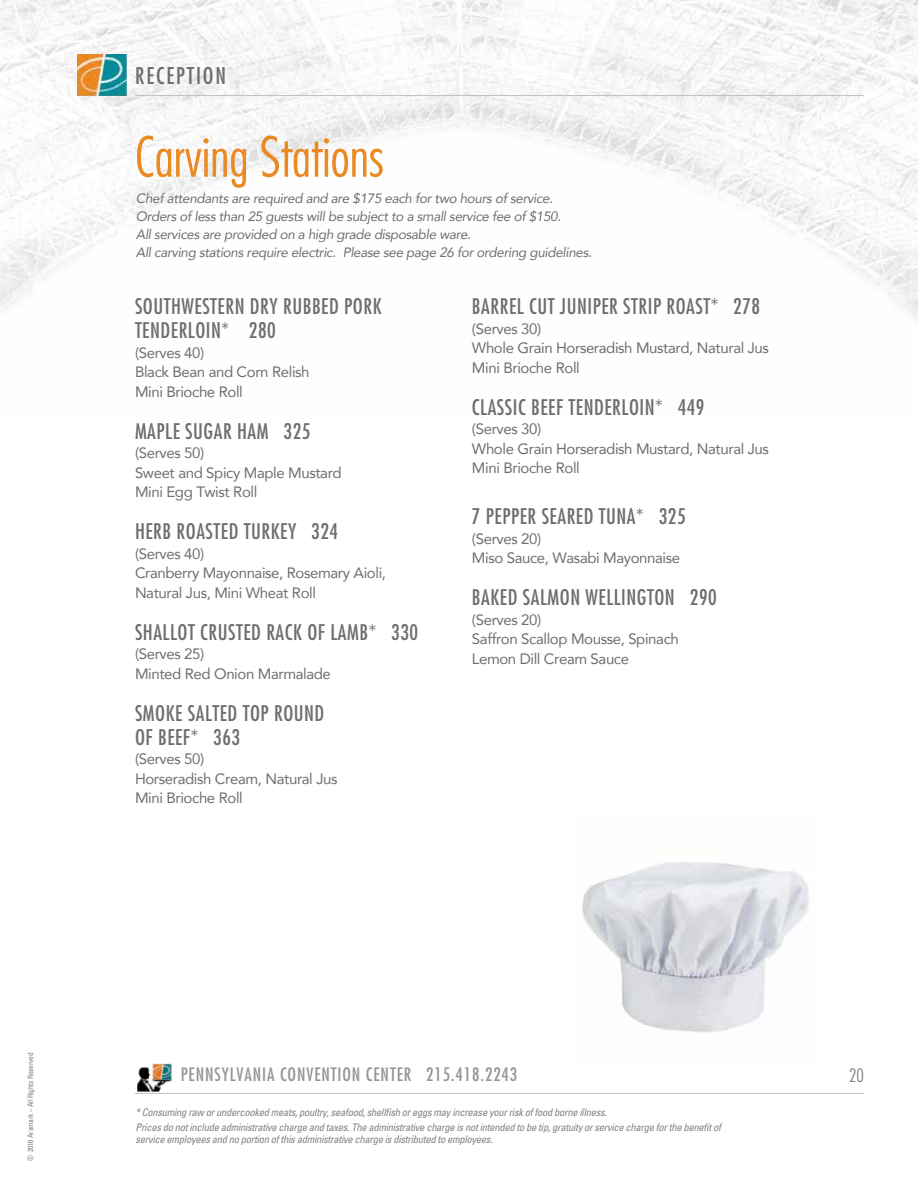
<style>
.page{position:relative;width:918px;height:1188px;background:#fff}
.page>*{position:absolute;margin:0;border:0;box-sizing:border-box;transform-origin:0 0}
.t1{font:300 condensed 54px "Futura";color:#eb8923}
.t2{font:condensed 22.5px "Futura";letter-spacing:.085em;color:#6d6e71}
.t3{font:condensed 21px/24px "Futura";letter-spacing:.025em;color:#6d6e71}
.t4{font:condensed 18px "Futura";letter-spacing:.05em;color:#939598}
.t5{font:300 condensed 18px "Futura";color:#808285}
.t6{font:15px/19.5px "Avenir";letter-spacing:-.025em;color:#6d6e71}
.t7{font:italic 13.5px/18px "Avenir";letter-spacing:-.025em;color:#6d6e71}
.t8{font:italic condensed 10.5px/15px "Univers";letter-spacing:-.025em;color:#808285}
.t9{font:condensed 7.5px "Univers";letter-spacing:-.025em;color:#808285}
</style>
<div class="page">
<img style="left:582px;top:862px;width:227px;height:171px">
<img style="left:0;top:0;width:918px;height:318px">
<img style="left:77px;top:54px;width:50px;height:41px">
<hr style="left:135px;top:95px;width:729px;height:1px;background:#bcbec0">
<img style="left:137px;top:1063px;width:35px;height:29px">
<hr style="left:135px;top:1093px;width:729px;height:1px;background:#bcbec0">
<p class="t9" style="left:26px;top:1161px;width:110px;rotate:-90deg">© 2016 Aramark – All Rights Reserved</p>
<h2 class="t2" style="left:135px;top:62px;width:92px">RECEPTION</h2>
<h1 class="t1" style="left:135px;top:123px;width:250px">Carving Stations</h1>
<p class="t7" style="left:136px;top:189px;width:458px">Chef attendants are required and are $175 each for two hours of service.<br>Orders of less than 25 guests will be subject to a small service fee of $150.<br>All services are provided on a high grade disposable ware.<br>All carving stations require electric. Please see page 26 for ordering guidelines.</p>
<h3 class="t3" style="left:472px;top:294px;width:290px">BARREL CUT JUNIPER STRIP ROAST* 278</h3>
<p class="t6" style="left:472px;top:318px;width:299px">(Serves 30)<br>Whole Grain Horseradish Mustard, Natural Jus<br>Mini Brioche Roll</p>
<h3 class="t3" style="left:472px;top:395px;width:234px">CLASSIC BEEF TENDERLOIN* 449</h3>
<p class="t6" style="left:472px;top:419px;width:299px">(Serves 30)<br>Whole Grain Horseradish Mustard, Natural Jus<br>Mini Brioche Roll</p>
<h3 class="t3" style="left:472px;top:504px;width:215px">7 PEPPER SEARED TUNA* 325</h3>
<p class="t6" style="left:472px;top:528px;width:210px">(Serves 20)<br>Miso Sauce, Wasabi Mayonnaise</p>
<h3 class="t3" style="left:472px;top:585px;width:246px">BAKED SALMON WELLINGTON 290</h3>
<p class="t6" style="left:472px;top:609px;width:208px">(Serves 20)<br>Saffron Scallop Mousse, Spinach<br>Lemon Dill Cream Sauce</p>
<h3 class="t3" style="left:135px;top:294px;width:248px">SOUTHWESTERN DRY RUBBED PORK<br>TENDERLOIN* 280</h3>
<p class="t6" style="left:135px;top:342px;width:176px">(Serves 40)<br>Black Bean and Corn Relish<br>Mini Brioche Roll</p>
<h3 class="t3" style="left:135px;top:419px;width:177px">MAPLE SUGAR HAM 325</h3>
<p class="t6" style="left:135px;top:443px;width:208px">(Serves 50)<br>Sweet and Spicy Maple Mustard<br>Mini Egg Twist Roll</p>
<h3 class="t3" style="left:135px;top:519px;width:205px">HERB ROASTED TURKEY 324</h3>
<p class="t6" style="left:135px;top:543px;width:253px">(Serves 40)<br>Cranberry Mayonnaise, Rosemary Aioli,<br>Natural Jus, Mini Wheat Roll</p>
<h3 class="t3" style="left:135px;top:620px;width:285px">SHALLOT CRUSTED RACK OF LAMB* 330</h3>
<p class="t6" style="left:135px;top:644px;width:197px">(Serves 25)<br>Minted Red Onion Marmalade</p>
<h3 class="t3" style="left:135px;top:701px;width:191px">SMOKE SALTED TOP ROUND<br>OF BEEF* 363</h3>
<p class="t6" style="left:135px;top:749px;width:204px">(Serves 50)<br>Horseradish Cream, Natural Jus<br>Mini Brioche Roll</p>
<p class="t4" style="left:181px;top:1063px;width:338px">PENNSYLVANIA CONVENTION CENTER 215.418.2243</p>
<p class="t5" style="left:849px;top:1064px;width:16px">20</p>
<p class="t8" style="left:136px;top:1104px;width:587px">* Consuming raw or undercooked meats, poultry, seafood, shellfish or eggs may increase your risk of food borne illness.<br>Prices do not include administrative charge and taxes. The administrative charge is not intended to be tip, gratuity or service charge for the benefit of</p>
<p class="t8" style="left:136px;top:1131px;width:359px">service employees and no portion of this administrative charge is distributed to employees.</p>
</div>
